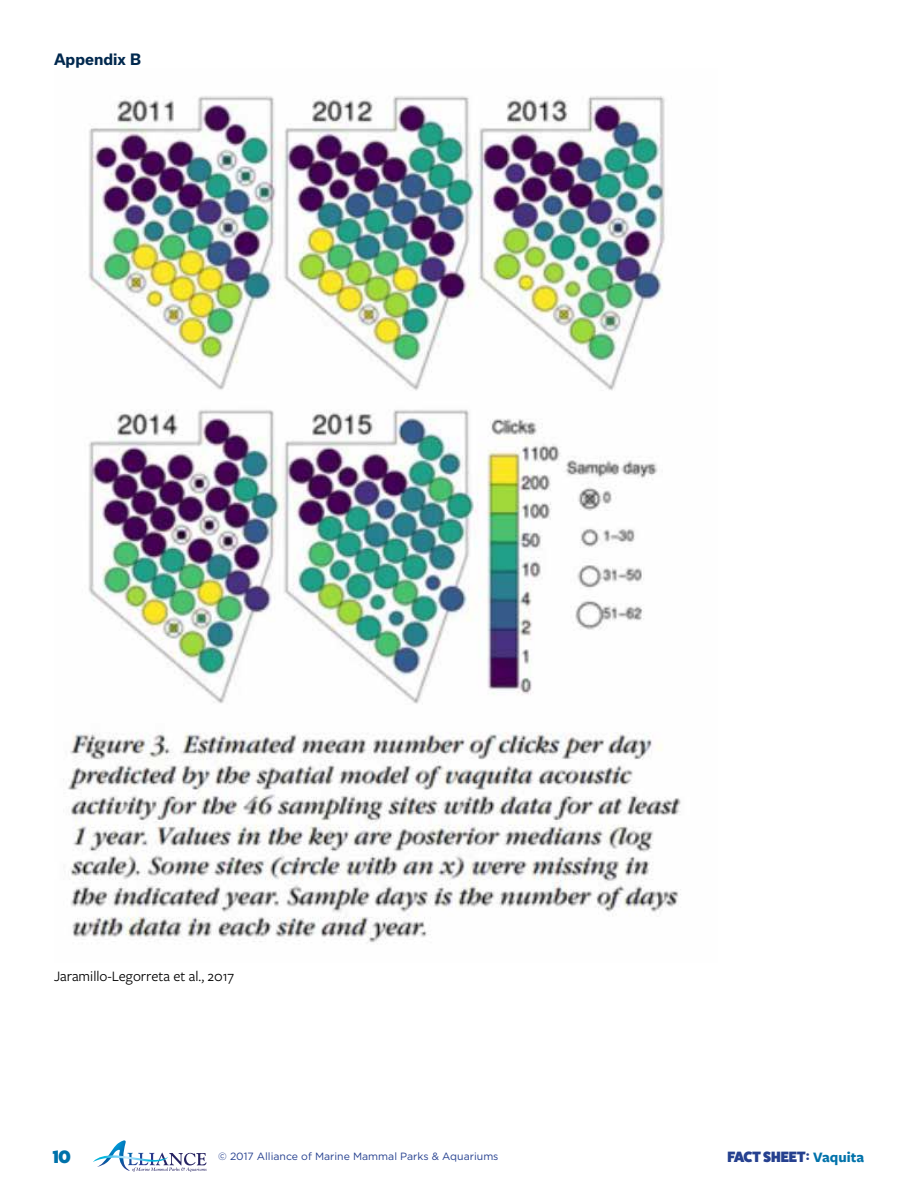
<style>
.page{position:relative;width:918px;height:1188px;background:#fff}
.page>*{position:absolute;margin:0;border:0;box-sizing:border-box;transform-origin:0 0}
.t1{font:800 18px "Fat Frank";color:#0072aa}
.t2{font:15px "Freight Sans Pro";color:#000}
.t3{font:800 15px "Fat Frank";color:#25408f}
.t4{font:700 15px "Usual";color:#00284e}
.t5{font:10.5px "Gotham";color:#25408f}
.s1{font-family:"Freight Sans Pro";font-weight:700;color:#0072aa}
</style>
<div class="page">
<svg style="left:93px;top:1140px;width:114px;height:32px"></svg>
<img style="left:63px;top:96px;width:618px;height:847px">
<h2 class="t4" style="left:54px;top:51px;width:88px">Appendix B</h2>
<h2 class="t2" style="left:54px;top:966px;width:182px">Jaramillo-Legorreta et al., 2017</h2>
<h1 class="t1" style="left:53px;top:1146px;width:19px">10</h1>
<p class="t5" style="left:218px;top:1150px;width:282px">© 2017 Alliance of Marine Mammal Parks &amp; Aquariums</p>
<h2 class="t3" style="left:727px;top:1148px;width:138px">FACT SHEET: <span class="s1">Vaquita</span></h2>
</div>
